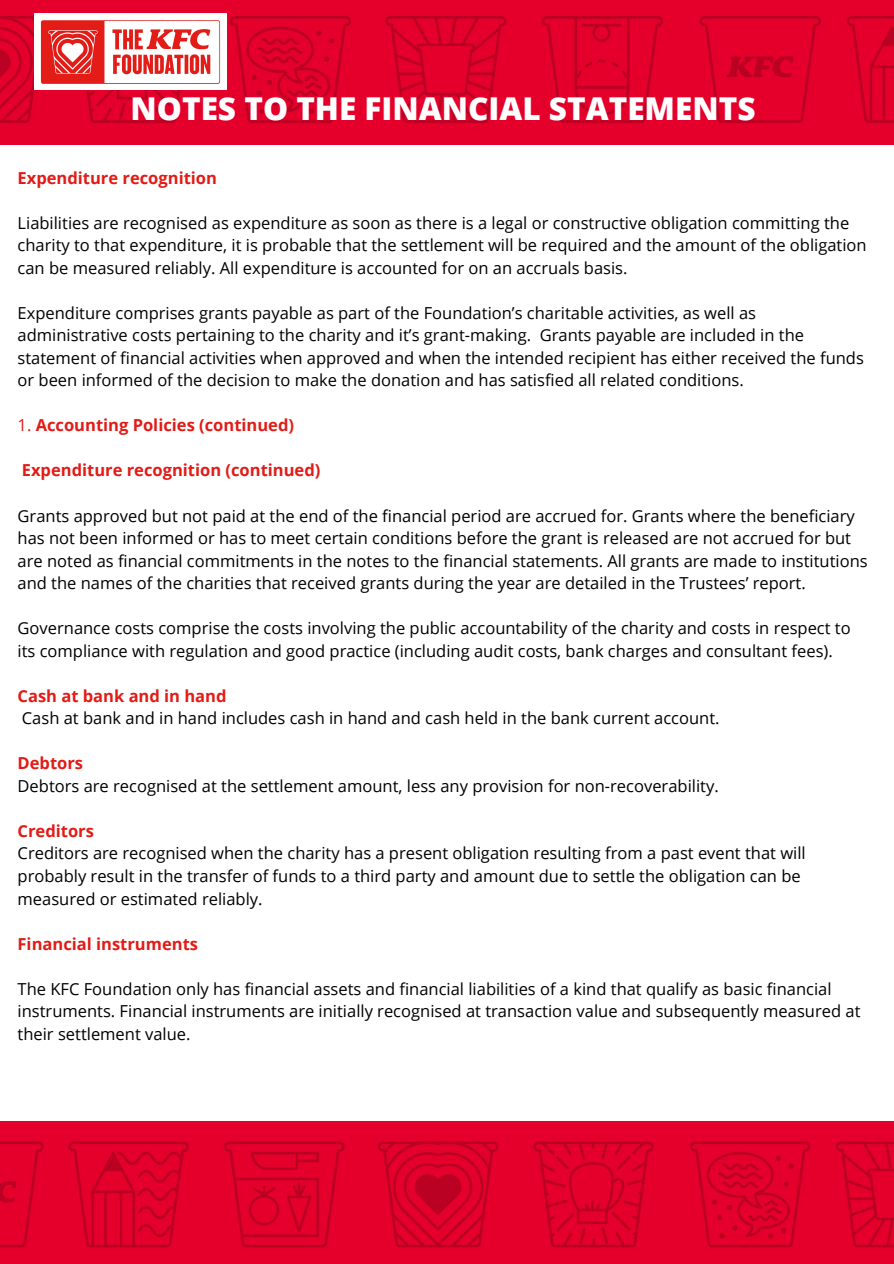
<style>
.page{position:relative;width:894px;height:1264px;background:#fff}
.page>*{position:absolute;margin:0;border:0;box-sizing:border-box;transform-origin:0 0}
.t1{font:800 31.5px "Open Sans";color:#fff}
.t2{font:16.5px/22.5px "Open Sans";color:#000}
.t3{font:700 16.5px "Open Sans";color:#e21b16}
.s1{font-weight:400}
</style>
<div class="page">
<img style="left:0;top:0;width:893px;height:145px">
<img style="left:0;top:1121px;width:893px;height:142px">
<img style="left:34px;top:13px;width:193px;height:77px">
<h1 class="t1" style="left:131px;top:86px;width:626px">NOTES TO THE FINANCIAL STATEMENTS</h1>
<p class="t3" style="left:18px;top:166px;width:201px">Expenditure recognition</p>
<p class="t2" style="left:18px;top:211px;width:850px">Liabilities are recognised as expenditure as soon as there is a legal or constructive obligation committing the charity to that expenditure, it is probable that the settlement will be required and the amount of the obligation can be measured reliably. All expenditure is accounted for on an accruals basis.</p>
<p class="t2" style="left:18px;top:301px;width:847px">Expenditure comprises grants payable as part of the Foundation’s charitable activities, as well as administrative costs pertaining to the charity and it’s grant-making. Grants payable are included in the statement of financial activities when approved and when the intended recipient has either received the funds or been informed of the decision to make the donation and has satisfied all related conditions.</p>
<p class="t3" style="left:18px;top:414px;width:278px"><span class="s1">1.</span> Accounting Policies (continued)</p>
<p class="t3" style="left:22px;top:459px;width:300px">Expenditure recognition (continued)</p>
<p class="t2" style="left:18px;top:504px;width:851px">Grants approved but not paid at the end of the financial period are accrued for. Grants where the beneficiary has not been informed or has to meet certain conditions before the grant is released are not accrued for but are noted as financial commitments in the notes to the financial statements. All grants are made to institutions and the names of the charities that received grants during the year are detailed in the Trustees’ report.</p>
<p class="t2" style="left:18px;top:616px;width:834px">Governance costs comprise the costs involving the public accountability of the charity and costs in respect to its compliance with regulation and good practice (including audit costs, bank charges and consultant fees).</p>
<p class="t3" style="left:18px;top:684px;width:210px">Cash at bank and in hand</p>
<p class="t2" style="left:22px;top:706px;width:699px">Cash at bank and in hand includes cash in hand and cash held in the bank current account.</p>
<p class="t3" style="left:18px;top:751px;width:67px">Debtors</p>
<p class="t2" style="left:18px;top:774px;width:702px">Debtors are recognised at the settlement amount, less any provision for non-recoverability.</p>
<p class="t3" style="left:18px;top:819px;width:78px">Creditors</p>
<p class="t2" style="left:18px;top:841px;width:789px">Creditors are recognised when the charity has a present obligation resulting from a past event that will probably result in the transfer of funds to a third party and amount due to settle the obligation can be measured or estimated reliably.</p>
<p class="t3" style="left:18px;top:932px;width:182px">Financial instruments</p>
<p class="t2" style="left:18px;top:977px;width:844px">The KFC Foundation only has financial assets and financial liabilities of a kind that qualify as basic financial instruments. Financial instruments are initially recognised at transaction value and subsequently measured at their settlement value.</p>
</div>
